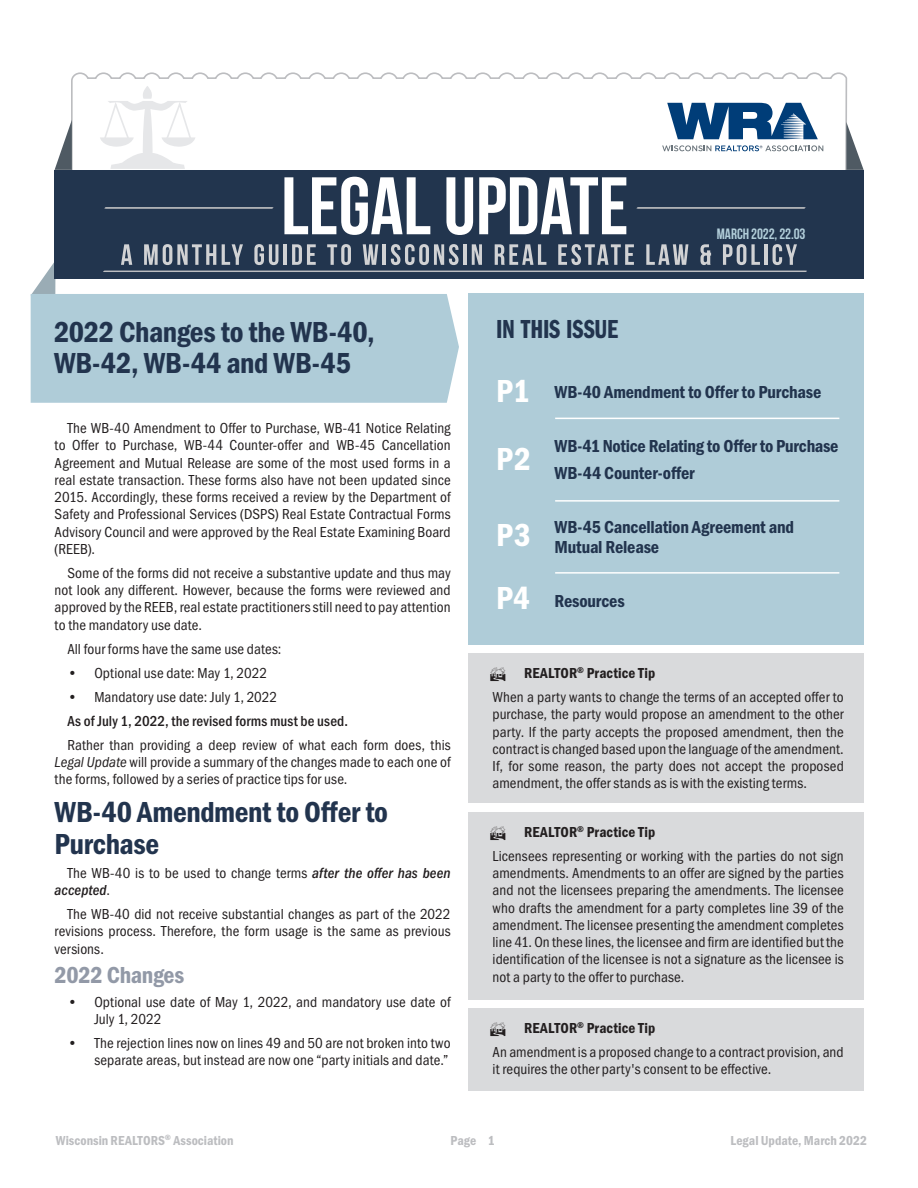
<style>
.page{position:relative;width:918px;height:1188px;background:#fff}
.page>*{position:absolute;margin:0;border:0;box-sizing:border-box;transform-origin:0 0}
.Article-In_this_issu{font:33px "Franklin Gothic URW Con Dem";letter-spacing:.025em;color:#fff}
.Legal_Update-Title{font:30px/31.5px "Franklin Gothic URW Con Dem";letter-spacing:-.01em;color:#22344e}
.IN_THIS_ISSUE{font:27px "Franklin Gothic URW Com Dem";letter-spacing:-.01em;color:#22344e}
.Subhead1{font:24px "Franklin Gothic URW Con Dem";letter-spacing:-.015em;color:#9299a7}
.Article-In_this_issu-2{font:18px/20.2px "Franklin Gothic URW Con Dem";letter-spacing:-.01em;color:#22344e}
.Legal_Update-Body{font:15px/17.2px "Franklin Gothic URW Cond";letter-spacing:.005em;color:#231f20;text-align:justify}
.Realtor_Practice_Tip{font:15px "Franklin Gothic URW Con Dem";letter-spacing:.01em;color:#231f20}
.Legal_Update-Body-2{font:500 15px "Franklin Gothic URW Cond";letter-spacing:.01em;color:#231f20}
.Subhead1-2{font:15px "Bebas Neue";letter-spacing:-.005em;color:#b2ceda}
.t1{font:13.5px "Franklin Gothic URW Con Dem";color:#bcbdc0}
.s1{font-family:"Franklin Gothic URW Con Boo Ita"}
.s2{font-family:"Franklin Gothic URW Con Med Ita"}
</style>
<div class="page">
<svg style="left:31px;top:260px;width:25px;height:34px"></svg>
<svg style="left:71px;top:72px;width:777px;height:98px"></svg>
<div style="left:55px;top:170px;width:809px;height:108px;background:#22354e"></div>
<svg style="left:55px;top:120px;width:17px;height:50px"></svg>
<svg style="left:846px;top:122px;width:18px;height:48px"></svg>
<svg style="left:667px;top:103px;width:151px;height:36px"></svg>
<svg style="left:662px;top:145px;width:161px;height:6px"></svg>
<svg style="left:103px;top:271px;width:704px;height:1px"></svg>
<svg style="left:121px;top:244px;width:11px;height:21px"></svg>
<svg style="left:144px;top:244px;width:72px;height:21px"></svg>
<svg style="left:222px;top:244px;width:21px;height:21px"></svg>
<svg style="left:254px;top:244px;width:24px;height:21px"></svg>
<hr style="left:284px;top:244px;width:3px;height:21px;background:#d1d2d4">
<svg style="left:292px;top:244px;width:24px;height:21px"></svg>
<svg style="left:327px;top:244px;width:24px;height:21px"></svg>
<svg style="left:363px;top:244px;width:15px;height:21px"></svg>
<hr style="left:383px;top:244px;width:3px;height:21px;background:#d1d2d4">
<svg style="left:391px;top:244px;width:68px;height:21px"></svg>
<hr style="left:463px;top:244px;width:4px;height:21px;background:#d1d2d4">
<svg style="left:472px;top:244px;width:10px;height:21px"></svg>
<svg style="left:495px;top:244px;width:51px;height:21px"></svg>
<svg style="left:558px;top:244px;width:76px;height:21px"></svg>
<svg style="left:646px;top:244px;width:42px;height:21px"></svg>
<svg style="left:700px;top:244px;width:11px;height:21px"></svg>
<svg style="left:723px;top:244px;width:37px;height:21px"></svg>
<hr style="left:764px;top:244px;width:4px;height:21px;background:#d1d2d4">
<svg style="left:773px;top:244px;width:24px;height:21px"></svg>
<svg style="left:284px;top:177px;width:146px;height:58px"></svg>
<svg style="left:446px;top:177px;width:27px;height:58px"></svg>
<svg style="left:479px;top:177px;width:147px;height:57px"></svg>
<svg style="left:104px;top:207px;width:170px;height:2px"></svg>
<svg style="left:636px;top:207px;width:170px;height:2px"></svg>
<svg style="left:100px;top:86px;width:95px;height:83px"></svg>
<div style="left:31px;top:294px;width:428px;height:109px;background:#afccd8"></div>
<div style="left:469px;top:294px;width:395px;height:351px;background:#afccd8"></div>
<hr style="left:555px;top:572px;width:284px;height:2px;background:#fff">
<hr style="left:555px;top:418px;width:284px;height:1px;background:#fff">
<hr style="left:555px;top:500px;width:284px;height:2px;background:#fff">
<div style="left:469px;top:653px;width:395px;height:150px;background:#d9dadc"></div>
<div style="left:469px;top:812px;width:395px;height:188px;background:#d9dadc"></div>
<div style="left:469px;top:1008px;width:395px;height:82px;background:#d9dadc"></div>
<p class="Subhead1-2" style="left:717px;top:226px;width:90px">MARCH 2022, 22.03</p>
<p class="Legal_Update-Title" style="left:54px;top:315px;width:322px">2022 Changes to the WB-40,<br>WB-42, WB-44 and WB-45</p>
<p class="IN_THIS_ISSUE" style="left:496px;top:310px;width:124px">IN THIS ISSUE</p>
<p class="Article-In_this_issu-2" style="left:555px;top:381px;width:268px">WB-40 Amendment to Offer to Purchase</p>
<p class="Article-In_this_issu" style="left:496px;top:369px;width:35px">P1</p>
<p class="Legal_Update-Body" style="left:55px;top:418px;width:398px;text-indent:13px">The WB-40 Amendment to Offer to Purchase, WB-41 Notice Relating to Offer to Purchase, WB-44 Counter-offer and WB-45 Cancellation Agreement and Mutual Release are some of the most used forms in a real estate transaction. These forms also have not been updated since 2015. Accordingly, these forms received a review by the Department of Safety and Professional Services (DSPS) Real Estate Contractual Forms Advisory Council and were approved by the Real Estate Examining Board (REEB).</p>
<p class="Legal_Update-Body" style="left:55px;top:563px;width:398px;text-indent:13px">Some of the forms did not receive a substantive update and thus may not look any different. However, because the forms were reviewed and approved by the REEB, real estate practitioners still need to pay attention to the mandatory use date.</p>
<p class="Legal_Update-Body" style="left:67px;top:639px;width:216px">All four forms have the same use dates:</p>
<p class="Legal_Update-Body" style="left:67px;top:663px;width:201px">• Optional use date: May 1, 2022</p>
<p class="Legal_Update-Body" style="left:67px;top:687px;width:211px">• Mandatory use date: July 1, 2022</p>
<p class="Legal_Update-Body-2" style="left:67px;top:710px;width:282px">As of July 1, 2022, the revised forms must be used.</p>
<p class="Legal_Update-Body" style="left:55px;top:735px;width:398px;text-indent:13px">Rather than providing a deep review of what each form does, this <span class="s1">Legal Update</span> will provide a summary of the changes made to each one of the forms, followed by a series of practice tips for use.</p>
<p class="Legal_Update-Title" style="left:55px;top:795px;width:335px">WB-40 Amendment to Offer to<br>Purchase</p>
<p class="Legal_Update-Body" style="left:55px;top:863px;width:397px;text-indent:13px">The WB-40 is to be used to change terms <span class="s2">after the offer has been accepted</span>.</p>
<p class="Legal_Update-Body" style="left:55px;top:904px;width:398px;text-indent:13px">The WB-40 did not receive substantial changes as part of the 2022 revisions process. Therefore, the form usage is the same as previous versions.</p>
<p class="Subhead1" style="left:55px;top:959px;width:131px">2022 Changes</p>
<p class="Legal_Update-Body" style="left:94px;top:992px;width:358px;text-indent:-27px">• Optional use date of May 1, 2022, and mandatory use date of<br>July 1, 2022</p>
<p class="Legal_Update-Body" style="left:67px;top:1033px;width:385px;text-align:right">• The rejection lines now on lines 49 and 50 are not broken into two separate areas, but instead are now one “party initials and date.”</p>
<p class="Article-In_this_issu" style="left:496px;top:437px;width:36px">P2</p>
<p class="Article-In_this_issu" style="left:496px;top:513px;width:36px">P3</p>
<p class="Article-In_this_issu" style="left:496px;top:576px;width:36px">P4</p>
<p class="Article-In_this_issu-2" style="left:555px;top:435px;width:286px">WB-41 Notice Relating to Offer to Purchase</p>
<p class="Article-In_this_issu-2" style="left:555px;top:462px;width:142px">WB-44 Counter-offer</p>
<p class="Article-In_this_issu-2" style="left:555px;top:516px;width:241px">WB-45 Cancellation Agreement and<br>Mutual Release</p>
<p class="Article-In_this_issu-2" style="left:555px;top:590px;width:72px">Resources</p>
<p class="Realtor_Practice_Tip" style="left:524px;top:663px;width:133px">REALTOR<sup>®</sup> Practice Tip</p>
<p class="Legal_Update-Body" style="left:493px;top:688px;width:353px">When a party wants to change the terms of an accepted offer to purchase, the party would propose an amendment to the other party. If the party accepts the proposed amendment, then the contract is changed based upon the language of the amendment.<br>If, for some reason, the party does not accept the proposed amendment, the offer stands as is with the existing terms.</p>
<p class="Realtor_Practice_Tip" style="left:524px;top:822px;width:133px">REALTOR<sup>®</sup> Practice Tip</p>
<p class="Legal_Update-Body" style="left:493px;top:846px;width:353px">Licensees representing or working with the parties do not sign amendments. Amendments to an offer are signed by the parties and not the licensees preparing the amendments. The licensee who drafts the amendment for a party completes line 39 of the amendment. The licensee presenting the amendment completes line 41. On these lines, the licensee and firm are identified but the identification of the licensee is not a signature as the licensee is not a party to the offer to purchase.</p>
<p class="Realtor_Practice_Tip" style="left:524px;top:1018px;width:133px">REALTOR<sup>®</sup> Practice Tip</p>
<p class="Legal_Update-Body" style="left:493px;top:1042px;width:353px">An amendment is a proposed change to a contract provision, and it requires the other party's consent to be effective.</p>
<p class="t1" style="left:56px;top:1131px;width:179px">Wisconsin REALTORS<sup>®</sup> Association</p>
<p class="t1" style="left:451px;top:1131px;width:46px">Page 1</p>
<p class="t1" style="left:731px;top:1131px;width:138px">Legal Update, March 2022</p>
</div>
